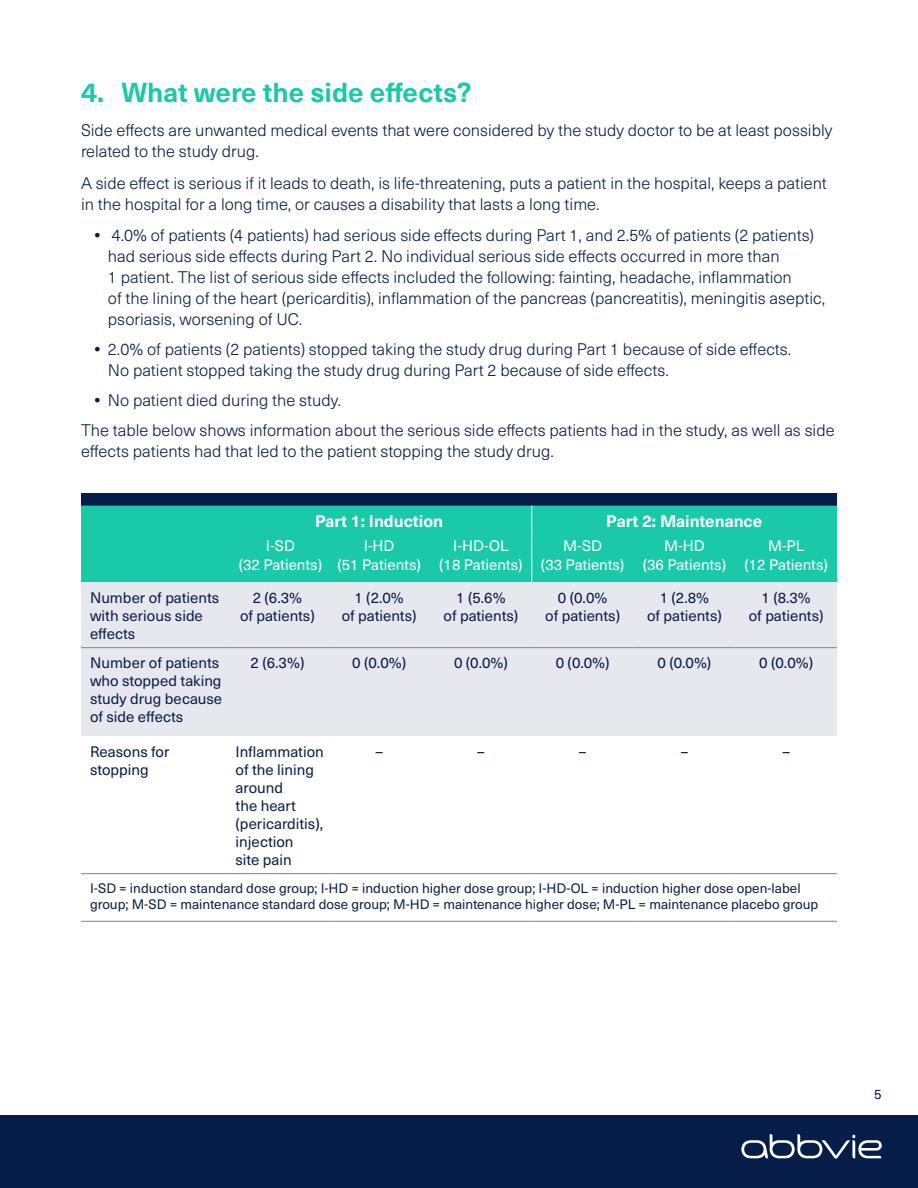
<style>
.page{position:relative;width:918px;height:1188px;background:#fff}
.page>*{position:absolute;margin:0;border:0;box-sizing:border-box;transform-origin:0 0}
.t1{font:700 27px "Neue Haas Unica Pro";color:#1ac9a8}
.t2{font:300 16.5px/21px "Neue Haas Unica Pro";color:#071d49}
.t3{font:700 16.5px "Neue Haas Unica Pro";color:#fff}
.t4{font:15px/18px "Neue Haas Unica Pro";color:#071d49;text-align:center}
.t5{font:15px/19.5px "Neue Haas Unica Pro";color:#fff;text-align:center}
.t6{font:13.5px/16.5px "Neue Haas Unica Pro";color:#071d49}
.s1{font-weight:700}
</style>
<div class="page">
<div style="left:0;top:1115px;width:918px;height:73px;background:#071d49"></div>
<div style="left:81px;top:494px;width:756px;height:12px;background:#071d49"></div>
<div style="left:81px;top:506px;width:756px;height:76px;background:#1ac9a8"></div>
<div style="left:81px;top:582px;width:756px;height:154px;background:#e6e8ed"></div>
<svg style="left:81px;top:874px;width:756px;height:47px"></svg>
<hr style="left:81px;top:647px;width:145px;height:1px;background:#808285">
<hr style="left:226px;top:647px;width:102px;height:1px;background:#808285">
<hr style="left:328px;top:647px;width:102px;height:1px;background:#808285">
<hr style="left:430px;top:647px;width:102px;height:1px;background:#808285">
<hr style="left:532px;top:647px;width:101px;height:1px;background:#808285">
<hr style="left:633px;top:647px;width:102px;height:1px;background:#808285">
<hr style="left:735px;top:647px;width:102px;height:1px;background:#808285">
<hr style="left:81px;top:873px;width:145px;height:1px;background:#808285">
<hr style="left:226px;top:873px;width:102px;height:1px;background:#808285">
<hr style="left:328px;top:873px;width:102px;height:1px;background:#808285">
<hr style="left:430px;top:873px;width:102px;height:1px;background:#808285">
<hr style="left:532px;top:873px;width:101px;height:1px;background:#808285">
<hr style="left:633px;top:873px;width:102px;height:1px;background:#808285">
<hr style="left:735px;top:873px;width:102px;height:1px;background:#808285">
<hr style="left:81px;top:921px;width:145px;height:1px;background:#808285">
<hr style="left:226px;top:921px;width:102px;height:1px;background:#808285">
<hr style="left:328px;top:921px;width:102px;height:1px;background:#808285">
<hr style="left:430px;top:921px;width:102px;height:1px;background:#808285">
<hr style="left:532px;top:921px;width:101px;height:1px;background:#808285">
<hr style="left:633px;top:921px;width:102px;height:1px;background:#808285">
<hr style="left:735px;top:921px;width:102px;height:1px;background:#808285">
<hr style="left:531px;top:506px;width:1px;height:30px;background:#fff">
<hr style="left:531px;top:536px;width:1px;height:46px;background:#fff">
<svg style="left:741px;top:1134px;width:141px;height:25px"></svg>
<h1 class="t1" style="left:81px;top:76px;width:392px">4. What were the side effects?</h1>
<p class="t2" style="left:81px;top:120px;width:753px">Side effects are unwanted medical events that were considered by the study doctor to be at least possibly related to the study drug.</p>
<p class="t2" style="left:81px;top:173px;width:747px">A side effect is serious if it leads to death, is life-threatening, puts a patient in the hospital, keeps a patient in the hospital for a long time, or causes a disability that lasts a long time.</p>
<p class="t2" style="left:108px;top:225px;width:719px;text-indent:-13px"><span class="s1">•</span> 4.0% of patients (4 patients) had serious side effects during Part 1, and 2.5% of patients (2 patients) had serious side effects during Part 2. No individual serious side effects occurred in more than<br>1 patient. The list of serious side effects included the following: fainting, headache, inflammation<br>of the lining of the heart (pericarditis), inflammation of the pancreas (pancreatitis), meningitis aseptic, psoriasis, worsening of UC.</p>
<p class="t2" style="left:108px;top:339px;width:685px;text-indent:-13px"><span class="s1">•</span> 2.0% of patients (2 patients) stopped taking the study drug during Part 1 because of side effects.<br>No patient stopped taking the study drug during Part 2 because of side effects.</p>
<p class="t2" style="left:81px;top:386px;width:755px;line-height:30px;text-indent:13px"><span class="s1">•</span> No patient died during the study.<br>The table below shows information about the serious side effects patients had in the study, as well as side</p>
<p class="t2" style="left:81px;top:441px;width:474px">effects patients had that led to the patient stopping the study drug.</p>
<p class="t3" style="left:315px;top:511px;width:129px">Part 1: Induction</p>
<p class="t3" style="left:606px;top:511px;width:158px">Part 2: Maintenance</p>
<p class="t5" style="left:239px;top:536px;width:85px">I-SD<br>(32 Patients)</p>
<p class="t5" style="left:337px;top:536px;width:85px">I-HD<br>(51 Patients)</p>
<p class="t5" style="left:439px;top:536px;width:85px">I-HD-OL<br>(18 Patients)</p>
<p class="t5" style="left:541px;top:536px;width:85px">M-SD<br>(33 Patients)</p>
<p class="t5" style="left:643px;top:536px;width:85px">M-HD<br>(36 Patients)</p>
<p class="t5" style="left:744px;top:536px;width:85px">M-PL<br>(12 Patients)</p>
<p class="t4" style="left:90px;top:589px;width:131px;text-align:left">Number of patients with serious side effects</p>
<p class="t4" style="left:240px;top:589px;width:76px">2 (6.3%<br>of patients)</p>
<p class="t4" style="left:342px;top:589px;width:76px">1 (2.0%<br>of patients)</p>
<p class="t4" style="left:444px;top:589px;width:76px">1 (5.6%<br>of patients)</p>
<p class="t4" style="left:545px;top:589px;width:76px">0 (0.0%<br>of patients)</p>
<p class="t4" style="left:647px;top:589px;width:76px">1 (2.8%<br>of patients)</p>
<p class="t4" style="left:749px;top:589px;width:76px">1 (8.3%<br>of patients)</p>
<p class="t4" style="left:90px;top:654px;width:134px;text-align:left">Number of patients who stopped taking study drug because of side effects</p>
<p class="t4" style="left:251px;top:654px;width:55px">2 (6.3%)</p>
<p class="t4" style="left:352px;top:654px;width:55px">0 (0.0%)</p>
<p class="t4" style="left:454px;top:654px;width:55px">0 (0.0%)</p>
<p class="t4" style="left:556px;top:654px;width:55px">0 (0.0%)</p>
<p class="t4" style="left:658px;top:654px;width:55px">0 (0.0%)</p>
<p class="t4" style="left:759px;top:654px;width:55px">0 (0.0%)</p>
<p class="t4" style="left:90px;top:743px;width:81px;text-align:left">Reasons for stopping</p>
<p class="t4" style="left:236px;top:743px;width:90px;text-align:left">Inflammation of the lining around<br>the heart (pericarditis), injection<br>site pain</p>
<p class="t4" style="left:375px;top:743px;width:9px">–</p>
<p class="t4" style="left:477px;top:743px;width:9px">–</p>
<p class="t4" style="left:579px;top:743px;width:9px">–</p>
<p class="t4" style="left:681px;top:743px;width:9px">–</p>
<p class="t4" style="left:782px;top:743px;width:9px">–</p>
<p class="t6" style="left:90px;top:880px;width:730px">I-SD = induction standard dose group; I-HD = induction higher dose group; I-HD-OL = induction higher dose open-label group; M-SD = maintenance standard dose group; M-HD = maintenance higher dose; M-PL = maintenance placebo group</p>
<p class="t6" style="left:874px;top:1086px;width:9px">5</p>
</div>
